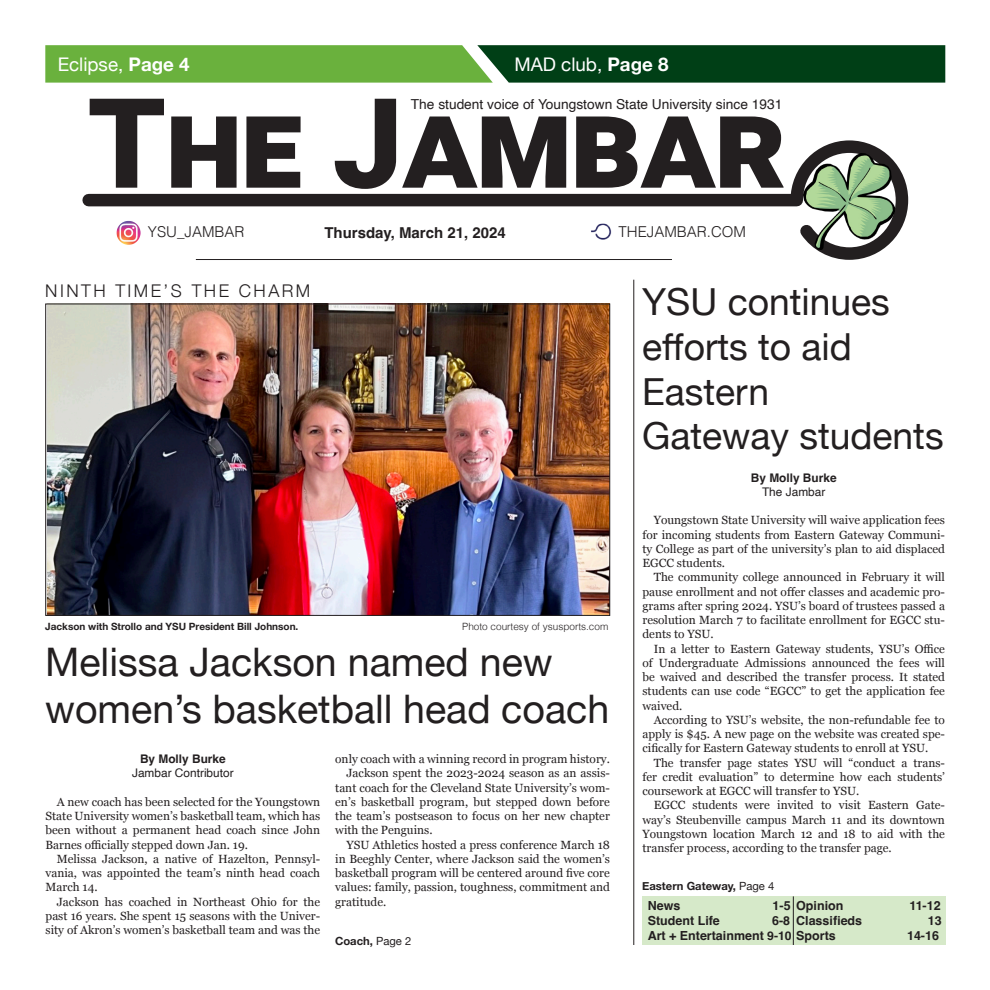
<style>
.page{position:relative;width:990px;height:990px;background:#fff}
.page>*{position:absolute;margin:0;border:0;box-sizing:border-box;transform-origin:0 0}
.Headline{font:39.38px "Helvetica Neue";color:#231f20}
.Headline-2{font:37.25px "Helvetica Neue";color:#231f20}
.Box_head{font:18.75px "Helvetica Neue";color:#fff}
.Kicker{font:300 17.5px "Helvetica Neue";letter-spacing:.14em;color:#231f20}
.t1{font:300 15px "Helvetica";color:#231f20}
.t2{font:700 15px "Helvetica";color:#231f20}
.t3{font:13.75px "Helvetica";color:#231f20}
.Byline{font:700 12.5px/15px "Helvetica";color:#231f20;text-align:right}
.Body_copy{font:11.88px/14.2px "Georgia";color:#231f20;text-align:justify}
.t4{font:11.88px "Helvetica";color:#231f20}
.Byline-2{font:700 11.88px "Helvetica";color:#231f20}
.t5{font:700 11.25px "Helvetica Neue";color:#231f20}
.Cutline{font:700 10px "Helvetica Neue";color:#231f20}
.Photo_credit{font:300 10px "Helvetica";color:#231f20}
.s1{font-weight:700}
.s2{font-weight:400}
.s3{font-size:12.25px}
</style>
<div class="page">
<svg style="left:90px;top:99px;width:74px;height:35px"></svg>
<svg style="left:171px;top:117px;width:66px;height:17px"></svg>
<svg style="left:246px;top:117px;width:55px;height:17px"></svg>
<svg style="left:374px;top:99px;width:22px;height:35px"></svg>
<svg style="left:423px;top:117px;width:143px;height:17px"></svg>
<svg style="left:576px;top:117px;width:205px;height:17px"></svg>
<svg style="left:82px;top:134px;width:827px;height:126px"></svg>
<hr style="left:196px;top:259px;width:476px;height:1px;background:#231f20">
<svg style="left:45px;top:45px;width:900px;height:38px;background:#3a7b30"></svg>
<hr style="left:634px;top:280px;width:1px;height:665px;background:#231f20">
<div style="left:642px;top:896px;width:303px;height:49px;background:#d6e9c9"></div>
<hr style="left:793px;top:896px;width:1px;height:49px;background:#231f20">
<img style="left:47px;top:306px;width:561px;height:308px">
<img style="left:117px;top:221px;width:24px;height:24px;border-radius:12px">
<img style="left:589px;top:217px;width:27px;height:28px">
<img style="left:803px;top:153px;width:91px;height:97px">
<p class="Box_head" style="left:58px;top:50px;width:133px">Eclipse, <span class="s1">Page 4</span></p>
<p class="Box_head" style="left:514px;top:50px;width:156px">MAD club, <span class="s1">Page 8</span></p>
<p class="t3" style="left:411px;top:94px;width:373px">The student voice of Youngstown State University since 1931</p>
<p class="t1" style="left:148px;top:219px;width:98px">YSU_JAMBAR</p>
<p class="t1" style="left:619px;top:219px;width:129px">THEJAMBAR.COM</p>
<p class="t2" style="left:324px;top:223px;width:183px">Thursday, March 21, 2024</p>
<p class="Kicker" style="left:45px;top:276px;width:267px">NINTH TIME’S THE CHARM</p>
<p class="Cutline" style="left:45px;top:618px;width:255px">Jackson with Strollo and YSU President Bill Johnson.</p>
<p class="Photo_credit" style="left:462px;top:618px;width:148px">Photo courtesy of ysusports.com</p>
<p class="Headline" style="left:45px;top:633px;width:509px">Melissa Jackson named new</p>
<p class="Headline" style="left:45px;top:681px;width:566px">women’s basketball head coach</p>
<p class="Byline-2" style="left:140px;top:752px;width:87px">By Molly Burke</p>
<p class="t4" style="left:132px;top:764px;width:103px">Jambar Contributor</p>
<p class="Body_copy" style="left:46px;top:794px;width:276px;text-indent:11px">A new coach has been selected for the Youngstown State University women’s basketball team, which has been without a permanent head coach since John Barnes officially stepped down Jan. 19.</p>
<p class="Body_copy" style="left:46px;top:851px;width:276px;text-indent:11px">Melissa Jackson, a native of Hazelton, Pennsyl&shy;vania, was appointed the team’s ninth head coach March 14.</p>
<p class="Body_copy" style="left:46px;top:894px;width:276px;text-indent:11px">Jackson has coached in Northeast Ohio for the past 16 years. She spent 15 seasons with the Univer&shy;sity of Akron’s women’s basketball team and was the</p>
<p class="Body_copy" style="left:335px;top:751px;width:276px">only coach with a winning record in program history.</p>
<p class="Body_copy" style="left:335px;top:766px;width:276px;text-indent:11px">Jackson spent the 2023-2024 season as an assis&shy;tant coach for the Cleveland State University’s wom&shy;en’s basketball program, but stepped down before the team’s postseason to focus on her new chapter with the Penguins.</p>
<p class="Body_copy" style="left:335px;top:837px;width:276px;text-indent:11px">YSU Athletics hosted a press conference March 18 in Beeghly Center, where Jackson said the women’s basketball program will be centered around five core values: family, passion, toughness, commitment and gratitude.</p>
<p class="t5" style="left:335px;top:932px;width:78px">Coach, <span class="s2">Page 2</span></p>
<p class="Headline-2" style="left:642px;top:275px;width:249px">YSU continues</p>
<p class="Headline-2" style="left:642px;top:320px;width:211px">efforts to aid</p>
<p class="Headline-2" style="left:642px;top:364px;width:128px">Eastern</p>
<p class="Headline-2" style="left:642px;top:409px;width:303px">Gateway students</p>
<p class="Byline-2" style="left:751px;top:470px;width:87px">By Molly Burke</p>
<p class="t4" style="left:762px;top:483px;width:65px">The Jambar</p>
<p class="Body_copy" style="left:642px;top:513px;width:304px;text-indent:11px">Youngstown State University will waive application fees for incoming students from Eastern Gateway Communi&shy;ty College as part of the university’s plan to aid displaced EGCC students.</p>
<p class="Body_copy" style="left:642px;top:570px;width:304px;text-indent:11px">The community college announced in February it will pause enrollment and not offer classes and academic pro&shy;grams after spring 2024. YSU’s board of trustees passed a resolution March 7 to facilitate enrollment for EGCC stu&shy;dents to YSU.</p>
<p class="Body_copy" style="left:642px;top:641px;width:304px;text-indent:11px">In a letter to Eastern Gateway students, YSU’s Office of Undergraduate Admissions announced the fees will be waived and described the transfer process. It stated students can use code “EGCC” to get the application fee waived.</p>
<p class="Body_copy" style="left:642px;top:712px;width:304px;text-indent:11px">According to YSU’s website, the non-refundable fee to apply is $45. A new page on the website was created spe&shy;cifically for Eastern Gateway students to enroll at YSU.</p>
<p class="Body_copy" style="left:642px;top:755px;width:304px;text-indent:11px">The transfer page states YSU will “conduct a trans&shy;fer credit evaluation” to determine how each students’ coursework at EGCC will transfer to YSU.</p>
<p class="Body_copy" style="left:642px;top:798px;width:304px;text-indent:11px">EGCC students were invited to visit Eastern Gate&shy;way’s Steubenville campus March 11 and its downtown Youngstown location March 12 and 18 to aid with the transfer process, according to the transfer page.</p>
<p class="t5" style="left:642px;top:877px;width:134px">Eastern Gateway, <span class="s2">Page 4</span></p>
<p class="Byline" style="left:648px;top:899px;width:34px">News</p>
<p class="Byline" style="left:773px;top:899px;width:72px">1-5 Opinion</p>
<p class="Byline" style="left:648px;top:914px;width:74px">Student Life</p>
<p class="Byline" style="left:772px;top:914px;width:20px">6-8</p>
<p class="Byline" style="left:648px;top:929px;width:190px">Art + Entertainment <span class="s3">9-10</span> Sports</p>
<p class="Byline" style="left:909px;top:899px;width:33px">11-12</p>
<p class="Byline" style="left:796px;top:914px;width:68px">Classifieds</p>
<p class="Byline" style="left:907px;top:914px;width:36px">13<br>14-16</p>
</div>
